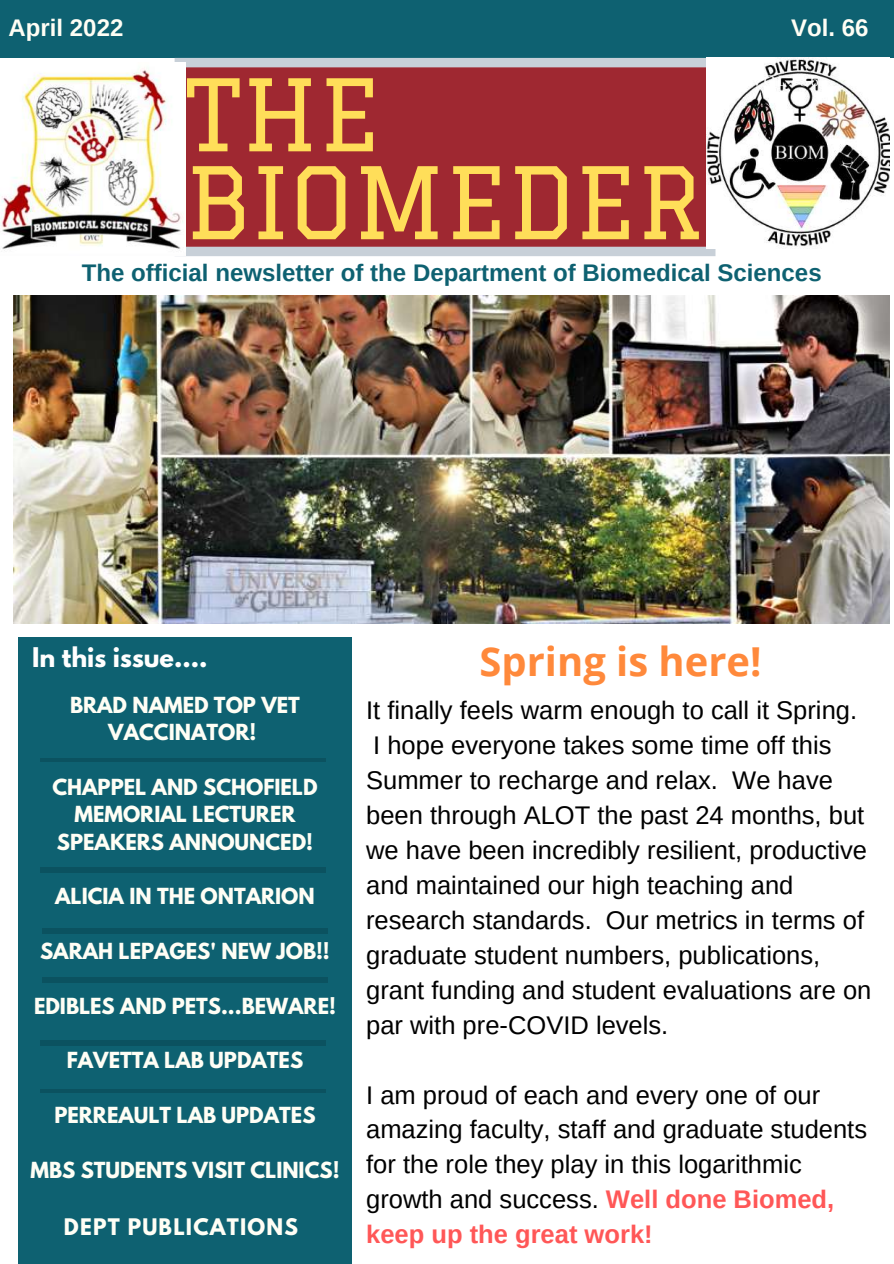
<style>
.page{position:relative;width:894px;height:1264px;background:#fff}
.page>*{position:absolute;margin:0;border:0;box-sizing:border-box;transform-origin:0 0}
.t1{font:97.35px/87.9px "Graduate";color:#ffde59}
.t2{font:700 39.9px "Open Sans";color:#ff893b}
.t3{font:25.5px/35px "Arimo";color:#000}
.t4{font:700 24px "Arimo";color:#0e6171}
.t5{font:700 24px "Arimo";color:#fffef5}
.t6{font:700 24px "League Spartan";color:#fff}
.t7{font:700 20.25px "League Spartan";letter-spacing:.06em;color:#fffef5}
.t8{font:700 19.65px/27.3px "League Spartan";color:#fffef5;text-align:center}
.t9{font:14.85px "Lora";color:#fff}
.s1{font-weight:700;color:#ff5757}
</style>
<div class="page">
<div style="left:0;top:0;width:893px;height:57px;background:#0e6171"></div>
<svg style="left:174px;top:58px;width:541px;height:198px;background:#a33841"></svg>
<div style="left:19px;top:637px;width:332px;height:626px;background:#0e6171"></div>
<div style="left:41px;top:867px;width:285px;height:5px;background:#0b5260"></div>
<img style="left:0;top:62px;width:185px;height:194px">
<img style="left:14px;top:295px;width:875px;height:328px">
<div style="left:41px;top:1040px;width:285px;height:5px;background:#0b5260"></div>
<hr style="left:41px;top:758px;width:285px;height:4px;background:#0b5260">
<hr style="left:41px;top:1089px;width:285px;height:3px;background:#000">
<div style="left:42px;top:977px;width:285px;height:6px;background:#0b5260"></div>
<img style="left:706px;top:58px;width:183px;height:190px">
<div style="left:42px;top:928px;width:285px;height:6px;background:#0b5260"></div>
<p class="t5" style="left:9px;top:14px;width:116px">April 2022</p>
<p class="t5" style="left:790px;top:14px;width:79px">Vol. 66</p>
<p class="t9" style="left:751px;top:71px;width:69px">VOL. 36</p>
<h1 class="t1" style="left:185px;top:70px;width:521px">THE<br>BIOMEDER</h1>
<p class="t4" style="left:82px;top:259px;width:741px">The official newsletter of the Department of Biomedical Sciences</p>
<p class="t6" style="left:32px;top:645px;width:177px">In this issue....</p>
<p class="t8" style="left:70px;top:694px;width:231px">BRAD NAMED TOP VET<br>VACCINATOR!</p>
<p class="t8" style="left:52px;top:776px;width:266px">CHAPPEL AND SCHOFIELD<br>MEMORIAL LECTURER<br>SPEAKERS ANNOUNCED!</p>
<p class="t8" style="left:55px;top:885px;width:261px">ALICIA IN THE ONTARION</p>
<p class="t8" style="left:40px;top:940px;width:291px">SARAH LEPAGES' NEW JOB!!</p>
<p class="t8" style="left:34px;top:994px;width:303px">EDIBLES AND PETS...BEWARE!</p>
<p class="t8" style="left:67px;top:1049px;width:238px">FAVETTA LAB UPDATES</p>
<p class="t8" style="left:54px;top:1103px;width:262px">PERREAULT LAB UPDATES</p>
<p class="t8" style="left:30px;top:1158px;width:310px">MBS STUDENTS VISIT CLINICS!</p>
<p class="t7" style="left:64px;top:1216px;width:235px">DEPT PUBLICATIONS</p>
<h2 class="t2" style="left:479px;top:633px;width:283px">Spring is here!</h2>
<p class="t3" style="left:366px;top:693px;width:506px">It finally feels warm enough to call it Spring.<br>I hope everyone takes some time off this Summer to recharge and relax. We have been through ALOT the past 24 months, but we have been incredibly resilient, productive and maintained our high teaching and research standards. Our metrics in terms of graduate student numbers, publications, grant funding and student evaluations are on par with pre-COVID levels.</p>
<p class="t3" style="left:366px;top:1077px;width:502px">I am proud of each and every one of our amazing faculty, staff and graduate students for the role they play in this logarithmic growth and success. <span class="s1">Well done Biomed, keep up the great work!</span></p>
</div>
